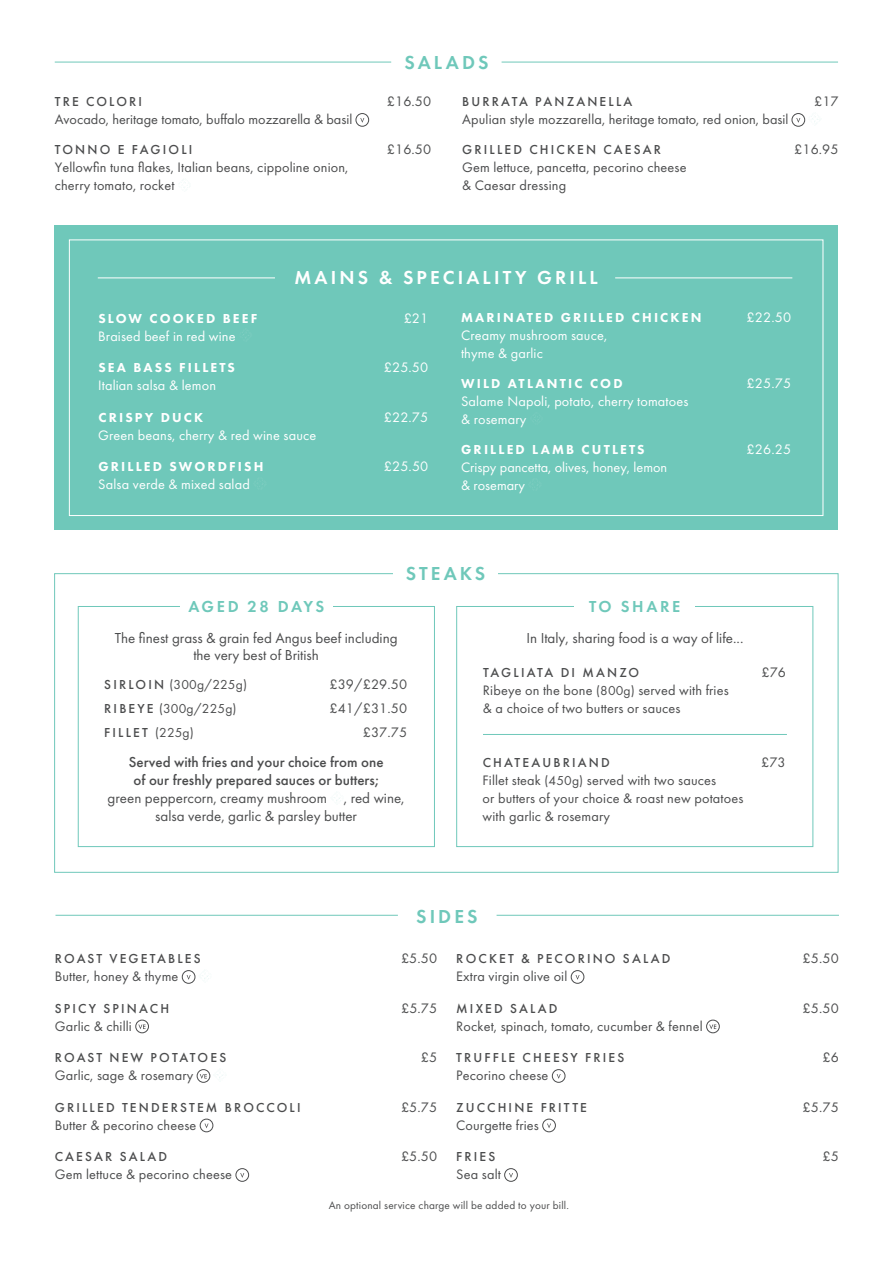
<style>
.page{position:relative;width:893px;height:1263px;background:#fff}
.page>*{position:absolute;margin:0;border:0;box-sizing:border-box;transform-origin:0 0}
.t1{font:600 19.5px "Futura PT";letter-spacing:.16em;color:#fff}
.t2{font:600 19.5px "Futura PT";letter-spacing:.16em;color:#6fc8ba}
.t3{font:600 16.5px "Futura PT";letter-spacing:.155em;color:#6fc8ba}
.t4{font:15px "Futura PT";color:#4b4c4d}
.t5{font:500 15px "Futura PT";color:#4b4c4d}
.t6{font:14.25px "Futura PT";letter-spacing:.01em;color:#4b4c4d}
.t7{font:14.25px "Futura PT";letter-spacing:.01em;color:#fff}
.t8{font:500 13.5px "Futura PT";letter-spacing:.16em;color:#4b4c4d}
.t9{font:800 13.5px "Futura PT";letter-spacing:.16em;color:#fff}
.t10{font:13.5px "Futura PT";letter-spacing:.01em;color:#4b4c4d}
.Dishes{font:11.25px "Futura PT";letter-spacing:.015em;color:#4b4c4d}
.s1{font-weight:500}
.s2{font-weight:400}
.s3{font-size:13.5px}
</style>
<div class="page">
<div style="left:54px;top:225px;width:784px;height:304px;background:#6fc8ba"></div>
<hr style="left:98px;top:277px;width:177px;height:1px;background:#fff">
<hr style="left:615px;top:277px;width:177px;height:1px;background:#fff">
<svg style="left:360px;top:118px;width:4px;height:5px"></svg>
<div style="left:356px;top:113px;width:13px;height:13px;border:1px solid #4b4c4d;border-radius:50%"></div>
<div style="left:792px;top:113px;width:13px;height:13px;border:1px solid #4b4c4d;border-radius:50%"></div>
<hr style="left:55px;top:62px;width:336px;height:1px;background:#6fc8ba">
<hr style="left:502px;top:62px;width:336px;height:1px;background:#6fc8ba">
<svg style="left:187px;top:975px;width:4px;height:5px"></svg>
<div style="left:182px;top:970px;width:13px;height:13px;border:1px solid #4b4c4d;border-radius:50%"></div>
<svg style="left:138px;top:1024px;width:7px;height:5px"></svg>
<div style="left:136px;top:1020px;width:13px;height:13px;border:1px solid #4b4c4d;border-radius:50%"></div>
<svg style="left:200px;top:1074px;width:7px;height:5px"></svg>
<div style="left:197px;top:1069px;width:13px;height:13px;border:1px solid #4b4c4d;border-radius:50%"></div>
<svg style="left:205px;top:1123px;width:4px;height:5px"></svg>
<div style="left:200px;top:1119px;width:13px;height:13px;border:1px solid #4b4c4d;border-radius:50%"></div>
<svg style="left:240px;top:1173px;width:4px;height:5px"></svg>
<div style="left:236px;top:1168px;width:13px;height:13px;border:1px solid #4b4c4d;border-radius:50%"></div>
<div style="left:571px;top:970px;width:13px;height:13px;border:1px solid #4b4c4d;border-radius:50%"></div>
<svg style="left:709px;top:1024px;width:7px;height:5px"></svg>
<div style="left:706px;top:1020px;width:13px;height:13px;border:1px solid #4b4c4d;border-radius:50%"></div>
<svg style="left:557px;top:1074px;width:4px;height:5px"></svg>
<div style="left:552px;top:1069px;width:13px;height:13px;border:1px solid #4b4c4d;border-radius:50%"></div>
<svg style="left:547px;top:1123px;width:4px;height:5px"></svg>
<div style="left:542px;top:1119px;width:14px;height:13px;border:1px solid #4b4c4d;border-radius:50%"></div>
<svg style="left:509px;top:1173px;width:4px;height:5px"></svg>
<div style="left:504px;top:1168px;width:14px;height:13px;border:1px solid #4b4c4d;border-radius:50%"></div>
<hr style="left:56px;top:915px;width:342px;height:1px;background:#6fc8ba">
<hr style="left:497px;top:915px;width:342px;height:1px;background:#6fc8ba">
<div style="left:456px;top:606px;width:357px;height:241px;border:1px solid #6fc8ba"></div>
<div style="left:78px;top:606px;width:357px;height:241px;border:1px solid #6fc8ba"></div>
<div style="left:180px;top:599px;width:153px;height:13px;background:#fff"></div>
<div style="left:574px;top:599px;width:121px;height:13px;background:#fff"></div>
<hr style="left:483px;top:734px;width:304px;height:1px;background:#6fc8ba">
<p class="t2" style="left:404px;top:50px;width:86px">SALADS</p>
<p class="t8" style="left:55px;top:94px;width:89px">TRE COLORI</p>
<p class="t6" style="left:387px;top:93px;width:46px">£16.50</p>
<p class="t6" style="left:55px;top:111px;width:299px">Avocado, heritage tomato, buffalo mozzarella &amp; basil</p>
<p class="t8" style="left:55px;top:142px;width:139px">TONNO E FAGIOLI</p>
<p class="t6" style="left:387px;top:141px;width:46px">£16.50</p>
<p class="t6" style="left:55px;top:159px;width:295px">Yellowfin tuna flakes, Italian beans, cippoline onion,</p>
<p class="t6" style="left:55px;top:177px;width:121px">cherry tomato, rocket</p>
<p class="t8" style="left:462px;top:94px;width:172px">BURRATA PANZANELLA</p>
<p class="t6" style="left:814px;top:93px;width:26px">£17</p>
<p class="t6" style="left:462px;top:111px;width:328px">Apulian style mozzarella, heritage tomato, red onion, basil</p>
<p class="t8" style="left:462px;top:142px;width:200px">GRILLED CHICKEN CAESAR</p>
<p class="t6" style="left:794px;top:141px;width:46px">£16.95</p>
<p class="t6" style="left:462px;top:159px;width:226px">Gem lettuce, pancetta, pecorino cheese</p>
<p class="t6" style="left:462px;top:177px;width:106px">&amp; Caesar dressing</p>
<p class="t1" style="left:295px;top:265px;width:305px">MAINS &amp; SPECIALITY GRILL</p>
<p class="t9" style="left:98px;top:310px;width:160px">SLOW COOKED BEEF</p>
<p class="t7" style="left:404px;top:309px;width:26px">£21</p>
<p class="t7" style="left:98px;top:327px;width:139px">Braised beef in red wine</p>
<p class="t9" style="left:98px;top:359px;width:138px">SEA BASS FILLETS</p>
<p class="t7" style="left:384px;top:359px;width:46px">£25.50</p>
<p class="t7" style="left:98px;top:377px;width:119px">Italian salsa &amp; lemon</p>
<p class="t9" style="left:98px;top:409px;width:106px">CRISPY DUCK</p>
<p class="t7" style="left:384px;top:408px;width:46px">£22.75</p>
<p class="t7" style="left:98px;top:426px;width:220px">Green beans, cherry &amp; red wine sauce</p>
<p class="t9" style="left:98px;top:458px;width:167px">GRILLED SWORDFISH</p>
<p class="t7" style="left:384px;top:458px;width:46px">£25.50</p>
<p class="t7" style="left:98px;top:476px;width:153px">Salsa verde &amp; mixed salad</p>
<p class="t9" style="left:461px;top:309px;width:242px">MARINATED GRILLED CHICKEN</p>
<p class="t7" style="left:747px;top:309px;width:46px">£22.50</p>
<p class="t7" style="left:461px;top:327px;width:148px">Creamy mushroom sauce,</p>
<p class="t7" style="left:461px;top:345px;width:83px">thyme &amp; garlic</p>
<p class="t9" style="left:461px;top:375px;width:163px">WILD ATLANTIC COD</p>
<p class="t7" style="left:747px;top:375px;width:46px">£25.75</p>
<p class="t7" style="left:461px;top:393px;width:229px">Salame Napoli, potato, cherry tomatoes</p>
<p class="t7" style="left:461px;top:411px;width:67px">&amp; rosemary</p>
<p class="t9" style="left:461px;top:441px;width:185px">GRILLED LAMB CUTLETS</p>
<p class="t7" style="left:747px;top:441px;width:46px">£26.25</p>
<p class="t7" style="left:461px;top:459px;width:208px">Crispy pancetta, olives, honey, lemon</p>
<p class="t7" style="left:461px;top:477px;width:65px">&amp; rosemary</p>
<p class="t2" style="left:406px;top:561px;width:81px">STEAKS</p>
<p class="t3" style="left:188px;top:596px;width:137px">AGED 28 DAYS</p>
<p class="t3" style="left:589px;top:596px;width:93px">TO SHARE</p>
<p class="t4" style="left:115px;top:629px;width:284px">The finest grass &amp; grain fed Angus beef including</p>
<p class="t4" style="left:193px;top:646px;width:127px">the very best of British</p>
<p class="t10" style="left:104px;top:676px;width:144px"><span class="s1">SIRLOIN</span> (300g/225g)</p>
<p class="t6" style="left:329px;top:676px;width:79px">£39/£29.50</p>
<p class="t10" style="left:104px;top:700px;width:134px"><span class="s1">RIBEYE</span> (300g/225g)</p>
<p class="t6" style="left:329px;top:700px;width:79px">£41/£31.50</p>
<p class="t8" style="left:104px;top:724px;width:91px">FILLET <span class="s2">(225g)</span></p>
<p class="t6" style="left:363px;top:724px;width:46px">£37.75</p>
<p class="t5" style="left:129px;top:753px;width:256px">Served with fries and your choice from one</p>
<p class="t5" style="left:134px;top:771px;width:247px">of our freshly prepared sauces or butters;</p>
<p class="t4" style="left:108px;top:789px;width:299px">green peppercorn, creamy mushroom , red wine,</p>
<p class="t4" style="left:155px;top:807px;width:203px">salsa verde, garlic &amp; parsley butter</p>
<p class="t4" style="left:526px;top:629px;width:218px">In Italy, sharing food is a way of life...</p>
<p class="t8" style="left:483px;top:664px;width:158px">TAGLIATA DI MANZO</p>
<p class="t6" style="left:761px;top:664px;width:26px">£76</p>
<p class="t6" style="left:483px;top:682px;width:247px">Ribeye on the bone <span class="s3">(800g)</span> served with fries</p>
<p class="t6" style="left:483px;top:700px;width:199px">&amp; a choice of two butters or sauces</p>
<p class="t8" style="left:483px;top:754px;width:129px">CHATEAUBRIAND</p>
<p class="t6" style="left:761px;top:754px;width:26px">£73</p>
<p class="t6" style="left:483px;top:772px;width:235px">Fillet steak <span class="s3">(450g)</span> served with two sauces</p>
<p class="t6" style="left:483px;top:790px;width:262px">or butters of your choice &amp; roast new potatoes</p>
<p class="t6" style="left:483px;top:808px;width:129px">with garlic &amp; rosemary</p>
<p class="t2" style="left:416px;top:904px;width:63px">SIDES</p>
<p class="t8" style="left:55px;top:951px;width:148px">ROAST VEGETABLES</p>
<p class="t6" style="left:401px;top:950px;width:38px">£5.50</p>
<p class="t6" style="left:55px;top:968px;width:125px">Butter, honey &amp; thyme</p>
<p class="t8" style="left:55px;top:1000px;width:116px">SPICY SPINACH</p>
<p class="t6" style="left:401px;top:1000px;width:38px">£5.75</p>
<p class="t6" style="left:55px;top:1018px;width:79px">Garlic &amp; chilli</p>
<p class="t8" style="left:55px;top:1050px;width:173px">ROAST NEW POTATOES</p>
<p class="t6" style="left:421px;top:1049px;width:18px">£5</p>
<p class="t6" style="left:55px;top:1067px;width:140px">Garlic, sage &amp; rosemary</p>
<p class="t8" style="left:55px;top:1099px;width:247px">GRILLED TENDERSTEM BROCCOLI</p>
<p class="t6" style="left:401px;top:1099px;width:38px">£5.75</p>
<p class="t6" style="left:55px;top:1117px;width:143px">Butter &amp; pecorino cheese</p>
<p class="t8" style="left:55px;top:1149px;width:114px">CAESAR SALAD</p>
<p class="t6" style="left:401px;top:1148px;width:38px">£5.50</p>
<p class="t6" style="left:55px;top:1166px;width:179px">Gem lettuce &amp; pecorino cheese</p>
<p class="t8" style="left:456px;top:951px;width:216px">ROCKET &amp; PECORINO SALAD</p>
<p class="t6" style="left:803px;top:950px;width:38px">£5.50</p>
<p class="t6" style="left:456px;top:968px;width:113px">Extra virgin olive oil</p>
<p class="t8" style="left:456px;top:1000px;width:103px">MIXED SALAD</p>
<p class="t6" style="left:803px;top:1000px;width:38px">£5.50</p>
<p class="t6" style="left:456px;top:1018px;width:248px">Rocket, spinach, tomato, cucumber &amp; fennel</p>
<p class="t8" style="left:456px;top:1050px;width:170px">TRUFFLE CHEESY FRIES</p>
<p class="t6" style="left:822px;top:1049px;width:18px">£6</p>
<p class="t6" style="left:456px;top:1067px;width:94px">Pecorino cheese</p>
<p class="t8" style="left:456px;top:1099px;width:132px">ZUCCHINE FRITTE</p>
<p class="t6" style="left:803px;top:1099px;width:38px">£5.75</p>
<p class="t6" style="left:456px;top:1117px;width:84px">Courgette fries</p>
<p class="t8" style="left:456px;top:1149px;width:41px">FRIES</p>
<p class="t6" style="left:822px;top:1148px;width:18px">£5</p>
<p class="t6" style="left:456px;top:1166px;width:46px">Sea salt</p>
<p class="Dishes" style="left:329px;top:1198px;width:242px">An optional service charge will be added to your bill.</p>
</div>
